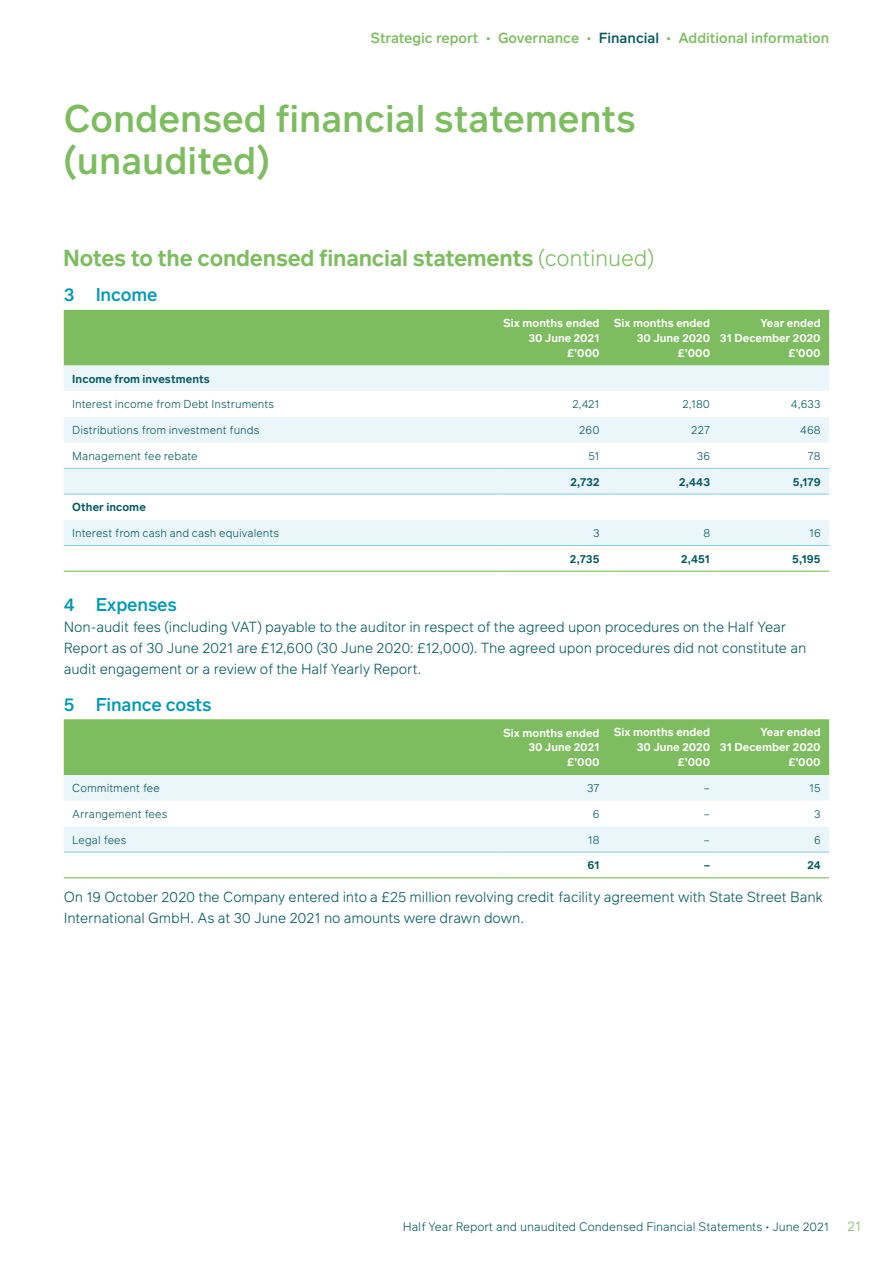
<style>
.page{position:relative;width:893px;height:1263px;background:#fff}
.page>*{position:absolute;margin:0;border:0;box-sizing:border-box;transform-origin:0 0}
.t1{font:500 37.5px/42px "Infra";color:#7dbd5f}
.t2{font:600 22.5px "Infra";letter-spacing:-.01em;color:#7dbd5f}
.t3{font:500 18px "Infra";letter-spacing:-.01em;color:#0099b3}
.t4{font:300 14.25px/21px "Infra";letter-spacing:-.01em;color:#055a60}
.t5{font:500 14.25px "Infra";color:#7dbd5f}
.t6{font:300 13.5px "Infra";color:#7dbd5f}
.t7{font:300 12px "Infra";color:#055a60}
.t8{font:300 11.25px "Infra";color:#055a60}
.t9{font:600 11.25px/15px "Infra";color:#fff;text-align:right}
.t10{font:600 11.25px "Infra";letter-spacing:.005em;color:#055a60}
.s1{color:#055a60}
.s2{font-weight:300}
</style>
<div class="page">
<div style="left:64px;top:310px;width:765px;height:56px;background:#7dbd5f"></div>
<div style="left:64px;top:366px;width:765px;height:25px;background:#eaf6f9"></div>
<svg style="left:64px;top:417px;width:765px;height:154px;fill:#eaf6f9"></svg>
<hr style="left:64px;top:468px;width:433px;height:1px;background:#88ccdb">
<hr style="left:497px;top:468px;width:111px;height:1px;background:#88ccdb">
<hr style="left:608px;top:468px;width:111px;height:1px;background:#88ccdb">
<hr style="left:719px;top:468px;width:110px;height:1px;background:#88ccdb">
<hr style="left:64px;top:545px;width:433px;height:1px;background:#88ccdb">
<hr style="left:497px;top:545px;width:111px;height:1px;background:#88ccdb">
<hr style="left:608px;top:545px;width:111px;height:1px;background:#88ccdb">
<hr style="left:719px;top:545px;width:110px;height:1px;background:#88ccdb">
<hr style="left:64px;top:571px;width:433px;height:1px;background:#7dbd5f">
<hr style="left:497px;top:571px;width:111px;height:1px;background:#7dbd5f">
<hr style="left:608px;top:571px;width:111px;height:1px;background:#7dbd5f">
<hr style="left:719px;top:571px;width:110px;height:1px;background:#7dbd5f">
<hr style="left:64px;top:494px;width:433px;height:1px;background:#88ccdb">
<hr style="left:497px;top:494px;width:111px;height:1px;background:#88ccdb">
<hr style="left:608px;top:494px;width:111px;height:1px;background:#88ccdb">
<hr style="left:719px;top:494px;width:110px;height:1px;background:#88ccdb">
<div style="left:64px;top:719px;width:765px;height:56px;background:#7dbd5f"></div>
<div style="left:64px;top:775px;width:765px;height:26px;background:#eaf6f9"></div>
<div style="left:64px;top:827px;width:765px;height:25px;background:#eaf6f9"></div>
<hr style="left:64px;top:852px;width:433px;height:1px;background:#88ccdb">
<hr style="left:497px;top:852px;width:111px;height:1px;background:#88ccdb">
<hr style="left:608px;top:852px;width:111px;height:1px;background:#88ccdb">
<hr style="left:719px;top:852px;width:110px;height:1px;background:#88ccdb">
<hr style="left:64px;top:877px;width:433px;height:1px;background:#7dbd5f">
<hr style="left:497px;top:877px;width:111px;height:1px;background:#7dbd5f">
<hr style="left:608px;top:877px;width:111px;height:1px;background:#7dbd5f">
<hr style="left:719px;top:877px;width:110px;height:1px;background:#7dbd5f">
<p class="t5" style="left:371px;top:28px;width:460px">Strategic report • Governance • <span class="s1">Financial</span> • Additional information</p>
<h1 class="t1" style="left:64px;top:96px;width:574px">Condensed financial statements (unaudited)</h1>
<h2 class="t2" style="left:63px;top:242px;width:593px">Notes to the condensed financial statements <span class="s2">(continued)</span></h2>
<p class="t3" style="left:64px;top:282px;width:95px">3 Income</p>
<p class="t9" style="left:503px;top:315px;width:98px">Six months ended<br>30 June 2021 £’000</p>
<p class="t9" style="left:614px;top:315px;width:98px">Six months ended<br>30 June 2020 £’000</p>
<p class="t9" style="left:720px;top:315px;width:102px">Year ended<br>31 December 2020 £’000</p>
<p class="t10" style="left:72px;top:371px;width:139px">Income from investments</p>
<p class="t8" style="left:72px;top:397px;width:203px">Interest income from Debt Instruments</p>
<p class="t8" style="left:572px;top:397px;width:29px">2,421</p>
<p class="t8" style="left:682px;top:397px;width:29px">2,180</p>
<p class="t8" style="left:791px;top:397px;width:31px">4,633</p>
<p class="t8" style="left:72px;top:422px;width:189px">Distributions from investment funds</p>
<p class="t8" style="left:579px;top:422px;width:22px">260</p>
<p class="t8" style="left:691px;top:422px;width:20px">227</p>
<p class="t8" style="left:800px;top:422px;width:22px">468</p>
<p class="t8" style="left:72px;top:448px;width:127px">Management fee rebate</p>
<p class="t8" style="left:589px;top:448px;width:12px">51</p>
<p class="t8" style="left:697px;top:448px;width:15px">36</p>
<p class="t8" style="left:808px;top:448px;width:14px">78</p>
<p class="t10" style="left:570px;top:473px;width:31px">2,732</p>
<p class="t10" style="left:679px;top:473px;width:32px">2,443</p>
<p class="t10" style="left:793px;top:473px;width:29px">5,179</p>
<p class="t10" style="left:72px;top:499px;width:75px">Other income</p>
<p class="t8" style="left:72px;top:525px;width:208px">Interest from cash and cash equivalents</p>
<p class="t8" style="left:593px;top:525px;width:8px">3</p>
<p class="t8" style="left:703px;top:525px;width:8px">8</p>
<p class="t8" style="left:809px;top:525px;width:13px">16</p>
<p class="t10" style="left:570px;top:550px;width:31px">2,735</p>
<p class="t10" style="left:681px;top:550px;width:30px">2,451</p>
<p class="t10" style="left:792px;top:550px;width:30px">5,195</p>
<p class="t3" style="left:64px;top:592px;width:115px">4 Expenses</p>
<p class="t4" style="left:64px;top:616px;width:744px">Non-audit fees (including VAT) payable to the auditor in respect of the agreed upon procedures on the Half Year<br>Report as of 30 June 2021 are £12,600 (30 June 2020: £12,000). The agreed upon procedures did not constitute an audit engagement or a review of the Half Yearly Report.</p>
<p class="t3" style="left:64px;top:691px;width:149px">5 Finance costs</p>
<p class="t9" style="left:503px;top:725px;width:98px">Six months ended<br>30 June 2021 £’000</p>
<p class="t9" style="left:614px;top:725px;width:98px">Six months ended<br>30 June 2020 £’000</p>
<p class="t9" style="left:720px;top:725px;width:102px">Year ended<br>31 December 2020 £’000</p>
<p class="t8" style="left:72px;top:780px;width:89px">Commitment fee</p>
<p class="t8" style="left:587px;top:780px;width:14px">37</p>
<p class="t8" style="left:704px;top:780px;width:8px">–</p>
<p class="t8" style="left:809px;top:780px;width:13px">15</p>
<p class="t8" style="left:72px;top:806px;width:97px">Arrangement fees</p>
<p class="t8" style="left:593px;top:806px;width:8px">6</p>
<p class="t8" style="left:704px;top:806px;width:8px">–</p>
<p class="t8" style="left:814px;top:806px;width:8px">3</p>
<p class="t8" style="left:72px;top:832px;width:56px">Legal fees</p>
<p class="t8" style="left:588px;top:832px;width:13px">18</p>
<p class="t8" style="left:704px;top:832px;width:8px">–</p>
<p class="t8" style="left:814px;top:832px;width:8px">6</p>
<p class="t10" style="left:587px;top:857px;width:14px">61</p>
<p class="t10" style="left:704px;top:857px;width:8px">–</p>
<p class="t10" style="left:807px;top:857px;width:15px">24</p>
<p class="t4" style="left:64px;top:886px;width:761px">On 19 October 2020 the Company entered into a £25 million revolving credit facility agreement with State Street Bank<br>International GmbH. As at 30 June 2021 no amounts were drawn down.</p>
<p class="t7" style="left:403px;top:1218px;width:428px">Half Year Report and unaudited Condensed Financial Statements • June 2021</p>
<p class="t6" style="left:847px;top:1217px;width:15px">21</p>
</div>
